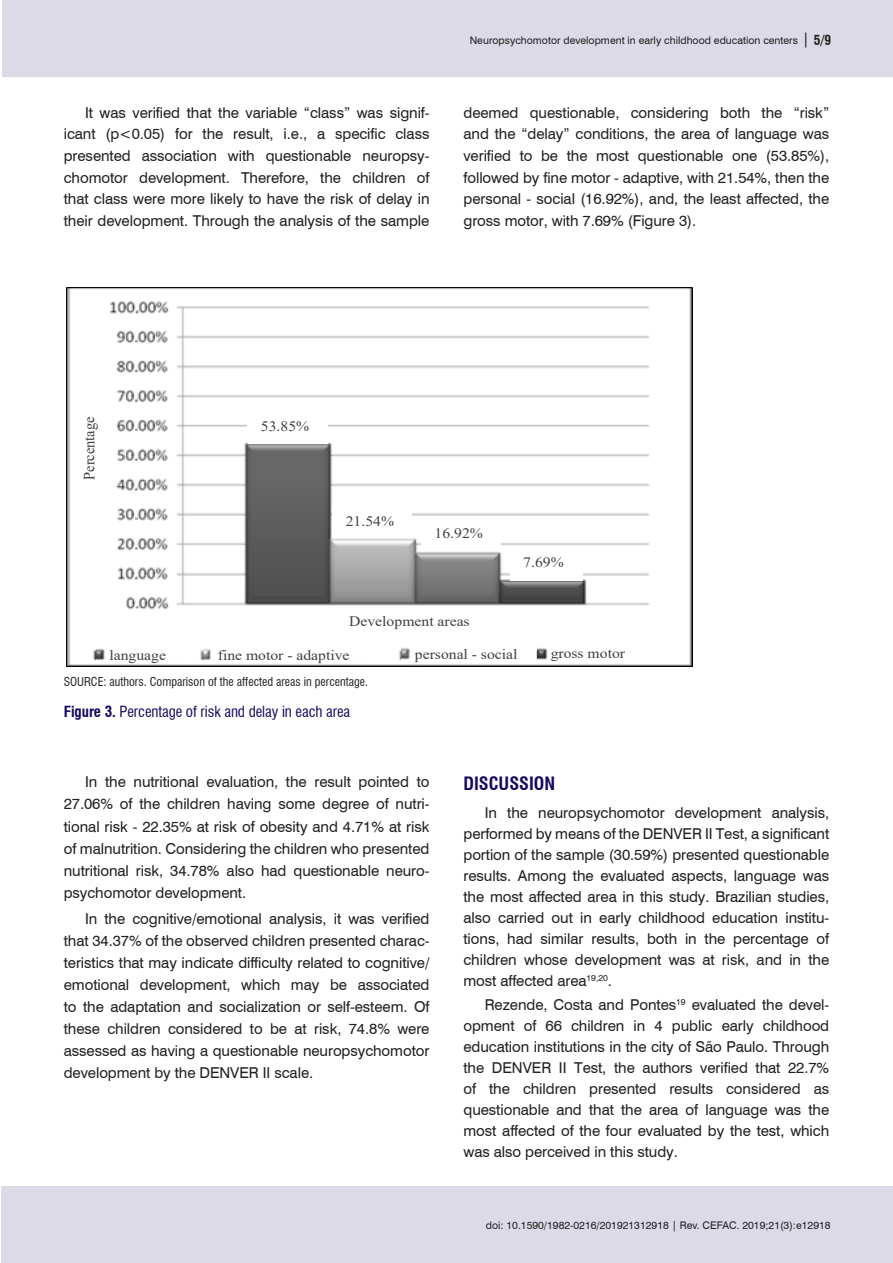
<style>
.page{position:relative;width:893px;height:1263px;background:#fff}
.page>*{position:absolute;margin:0;border:0;box-sizing:border-box;transform-origin:0 0}
.Nivel_1{font:700 condensed 18px "Swiss 721 BT";color:#18085f}
.t1{font:15.6px "Times New Roman";color:#404040;scale:.92 1}
.Corpo_do_texto_INGL{font:15px/21px "Swiss 721 BT";letter-spacing:-.005em;color:#231f20;text-align:justify}
.Titulo_tabelas_e_gr{font:condensed 15px "Swiss 721 BT";letter-spacing:-.005em;color:#18085f}
.t2{font:14.4px "Times New Roman";color:#404040;scale:1.09 1}
.Legendas{font:condensed 12px "Swiss 721 BT";color:#231f20}
.t3{font:10.5px "Swiss 721 BT";color:#231f20}
.s1{font-size:15px}
.s2{font-weight:700;font-stretch:condensed;font-size:13.5px}
.s3{font-weight:700}
</style>
<div class="page">
<div style="left:1px;top:1186px;width:892px;height:77px;background:#dcdae7"></div>
<div style="left:2px;top:0;width:891px;height:77px;background:#dcdae7"></div>
<img style="left:66px;top:287px;width:627px;height:379px">
<div style="left:80px;top:396px;width:19px;height:96px;background:#fff"></div>
<img style="left:97px;top:646px;width:86px;height:18px">
<img style="left:205px;top:646px;width:160px;height:18px">
<img style="left:402px;top:645px;width:131px;height:18px">
<img style="left:538px;top:644px;width:102px;height:18px">
<div style="left:248px;top:412px;width:79px;height:31px;background:#fff"></div>
<div style="left:333px;top:506px;width:79px;height:32px;background:#fff"></div>
<div style="left:421px;top:518px;width:80px;height:31px;background:#fff"></div>
<div style="left:510px;top:547px;width:72px;height:33px;background:#fff"></div>
<p class="Corpo_do_texto_INGL" style="left:64px;top:101px;width:367px;line-height:21.6px;text-indent:21px">It was verified that the variable “class” was signif&shy;icant (p&lt;0.05) for the result, i.e., a specific class presented association with questionable neuropsy&shy;chomotor development. Therefore, the children of that class were more likely to have the risk of delay in their development. Through the analysis of the sample</p>
<p class="t3" style="left:470px;top:33px;width:363px">Neuropsychomotor development in early childhood education centers <span class="s1">|</span> <span class="s2">5/9</span></p>
<p class="Corpo_do_texto_INGL" style="left:463px;top:101px;width:367px;line-height:21.6px">deemed questionable, considering both the “risk” and the “delay” conditions, the area of language was verified to be the most questionable one (53.85%), followed by fine motor - adaptive, with 21.54%, then the personal - social (16.92%), and, the least affected, the gross motor, with 7.69% (Figure 3).</p>
<p class="t1" style="left:78px;top:480px;width:70px;rotate:-90deg">Percentage</p>
<p class="t2" style="left:261px;top:416px;width:46px">53.85%</p>
<p class="t2" style="left:346px;top:511px;width:46px">21.54%</p>
<p class="t2" style="left:435px;top:523px;width:46px">16.92%</p>
<p class="t2" style="left:349px;top:611px;width:112px">Development areas</p>
<p class="t2" style="left:523px;top:552px;width:39px">7.69%</p>
<p class="t2" style="left:109px;top:645px;width:53px">language</p>
<p class="t2" style="left:218px;top:645px;width:122px">fine motor - adaptive</p>
<p class="t2" style="left:415px;top:644px;width:96px">personal - social</p>
<p class="t2" style="left:551px;top:642px;width:70px">gross motor</p>
<p class="Legendas" style="left:64px;top:674px;width:306px">SOURCE: authors. Comparison of the affected areas in percentage.</p>
<p class="Titulo_tabelas_e_gr" style="left:64px;top:702px;width:288px"><span class="s3">Figure 3.</span> Percentage of risk and delay in each area</p>
<p class="Corpo_do_texto_INGL" style="left:64px;top:770px;width:367px;line-height:22px;text-indent:21px">In the nutritional evaluation, the result pointed to 27.06% of the children having some degree of nutri&shy;tional risk - 22.35% at risk of obesity and 4.71% at risk of malnutrition. Considering the children who presented nutritional risk, 34.78% also had questionable neuro&shy;psychomotor development.</p>
<p class="Corpo_do_texto_INGL" style="left:64px;top:907px;width:367px;line-height:22px;text-indent:21px">In the cognitive/emotional analysis, it was verified that 34.37% of the observed children presented charac&shy;teristics that may indicate difficulty related to cognitive/ emotional development, which may be associated to the adaptation and socialization or self-esteem. Of these children considered to be at risk, 74.8% were assessed as having a questionable neuropsychomotor development by the DENVER II scale.</p>
<p class="Nivel_1" style="left:463px;top:772px;width:93px">DISCUSSION</p>
<p class="Corpo_do_texto_INGL" style="left:463px;top:801px;width:367px;text-indent:21px">In the neuropsychomotor development analysis, performed by means of the DENVER II Test, a significant portion of the sample (30.59%) presented questionable results. Among the evaluated aspects, language was the most affected area in this study. Brazilian studies, also carried out in early childhood education institu&shy;tions, had similar results, both in the percentage of children whose development was at risk, and in the most affected area<sup>19,20</sup>.</p>
<p class="Corpo_do_texto_INGL" style="left:463px;top:993px;width:367px;text-indent:21px">Rezende, Costa and Pontes<sup>19</sup> evaluated the devel&shy;opment of 66 children in 4 public early childhood education institutions in the city of São Paulo. Through the DENVER II Test, the authors verified that 22.7% of the children presented results considered as questionable and that the area of language was the most affected of the four evaluated by the test, which was also perceived in this study.</p>
<p class="t3" style="left:486px;top:1218px;width:346px">doi: 10.1590/1982-0216/201921312918 | Rev. CEFAC. 2019;21(3):e12918</p>
</div>
